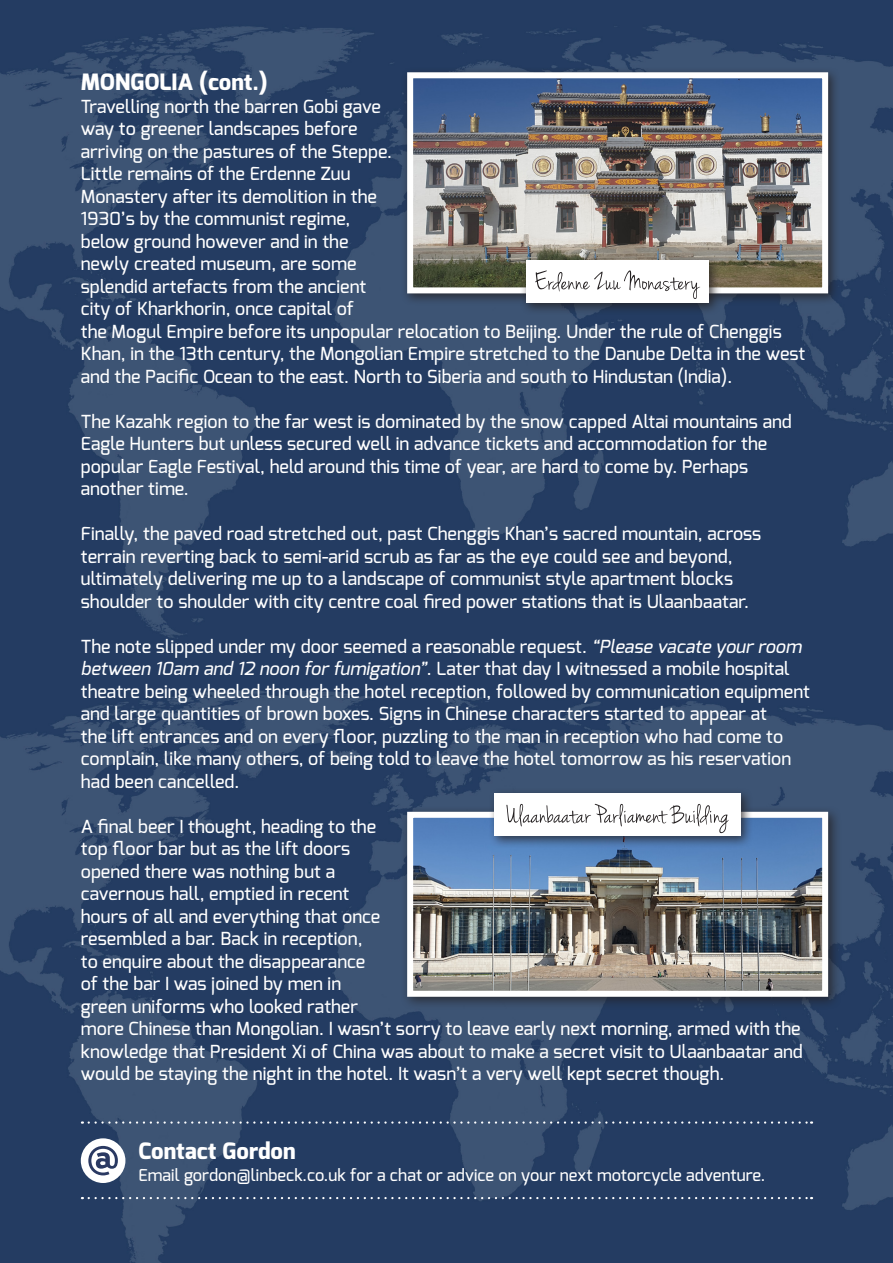
<style>
.page{position:relative;width:893px;height:1263px;background:#fff}
.page>*{position:absolute;margin:0;border:0;box-sizing:border-box;transform-origin:0 0}
.t1{font:800 22.5px "Exo";letter-spacing:.005em;color:#fff}
.t2{font:500 18px/22.5px "Exo";letter-spacing:.005em;color:#fff}
.t3{font:500 16.5px "Exo";letter-spacing:.005em;color:#fff}
.s1{font-style:italic}
</style>
<div class="page">
<img style="left:0;top:0;width:893px;height:1263px">
<svg style="left:89px;top:1121px;width:723px;height:3px;background:#536784"></svg>
<svg style="left:89px;top:1197px;width:723px;height:2px"></svg>
<div style="left:81px;top:1138px;width:44px;height:45px;background:#fff;border-radius:50%"></div>
<svg style="left:88px;top:1146px;width:30px;height:29px"></svg>
<div style="left:401px;top:66px;width:439px;height:240px;background:#231f20;opacity:.75"></div>
<img style="left:414px;top:79px;width:407px;height:207px">
<div style="left:407px;top:72px;width:421px;height:221px;border:6px solid #fff"></div>
<div style="left:520px;top:254px;width:201px;height:61px;background:#231f20;opacity:.75"></div>
<div style="left:526px;top:260px;width:183px;height:43px;background:#fff"></div>
<svg style="left:535px;top:270px;width:165px;height:29px"></svg>
<div style="left:400px;top:805px;width:441px;height:205px;background:#231f20;opacity:.75"></div>
<img style="left:414px;top:819px;width:407px;height:171px">
<div style="left:407px;top:812px;width:421px;height:185px;border:6px solid #fff"></div>
<div style="left:488px;top:787px;width:265px;height:61px;background:#231f20;opacity:.75"></div>
<div style="left:494px;top:794px;width:247px;height:42px;background:#fff"></div>
<svg style="left:506px;top:804px;width:223px;height:29px"></svg>
<p class="t1" style="left:81px;top:68px;width:188px">MONGOLIA (cont.)</p>
<p class="t2" style="left:81px;top:95px;width:302px">Travelling north the barren Gobi gave</p>
<p class="t2" style="left:81px;top:117px;width:278px">way to greener landscapes before</p>
<p class="t2" style="left:81px;top:140px;width:313px">arriving on the pastures of the Steppe.</p>
<p class="t2" style="left:81px;top:162px;width:271px">Little remains of the Erdenne Zuu</p>
<p class="t2" style="left:81px;top:185px;width:298px">Monastery after its demolition in the</p>
<p class="t2" style="left:81px;top:207px;width:271px">1930’s by the communist regime,</p>
<p class="t2" style="left:81px;top:230px;width:269px">below ground however and in the</p>
<p class="t2" style="left:81px;top:252px;width:277px">newly created museum, are some</p>
<p class="t2" style="left:81px;top:275px;width:287px">splendid artefacts from the ancient</p>
<p class="t2" style="left:81px;top:297px;width:275px">city of Kharkhorin, once capital of</p>
<p class="t2" style="left:81px;top:320px;width:726px">the Mogul Empire before its unpopular relocation to Beijing. Under the rule of Chenggis<br>Khan, in the 13th century, the Mongolian Empire stretched to the Danube Delta in the west and the Pacific Ocean to the east. North to Siberia and south to Hindustan (India).</p>
<p class="t2" style="left:81px;top:410px;width:712px">The Kazahk region to the far west is dominated by the snow capped Altai mountains and<br>Eagle Hunters but unless secured well in advance tickets and accommodation for the</p>
<p class="t2" style="left:81px;top:455px;width:669px">popular Eagle Festival, held around this time of year, are hard to come by. Perhaps</p>
<p class="t2" style="left:81px;top:477px;width:110px">another time.</p>
<p class="t2" style="left:81px;top:522px;width:682px">Finally, the paved road stretched out, past Chenggis Khan’s sacred mountain, across</p>
<p class="t2" style="left:81px;top:545px;width:653px">terrain reverting back to semi-arid scrub as far as the eye could see and beyond,</p>
<p class="t2" style="left:81px;top:567px;width:654px">ultimately delivering me up to a landscape of communist style apartment blocks</p>
<p class="t2" style="left:81px;top:590px;width:670px">shoulder to shoulder with city centre coal fired power stations that is Ulaanbaatar.</p>
<p class="t2" style="left:81px;top:635px;width:731px">The note slipped under my door seemed a reasonable request. <span class="s1">“Please vacate your room between 10am and 12 noon for fumigation”</span>. Later that day I witnessed a mobile hospital theatre being wheeled through the hotel reception, followed by communication equipment and large quantities of brown boxes. Signs in Chinese characters started to appear at</p>
<p class="t2" style="left:81px;top:725px;width:712px">the lift entrances and on every floor, puzzling to the man in reception who had come to complain, like many others, of being told to leave the hotel tomorrow as his reservation had been cancelled.</p>
<p class="t2" style="left:81px;top:815px;width:297px">A final beer I thought, heading to the</p>
<p class="t2" style="left:81px;top:837px;width:271px">top floor bar but as the lift doors</p>
<p class="t2" style="left:81px;top:860px;width:256px">opened there was nothing but a</p>
<p class="t2" style="left:81px;top:882px;width:270px">cavernous hall, emptied in recent</p>
<p class="t2" style="left:81px;top:905px;width:301px">hours of all and everything that once</p>
<p class="t2" style="left:81px;top:927px;width:283px">resembled a bar. Back in reception,</p>
<p class="t2" style="left:81px;top:950px;width:286px">to enquire about the disappearance</p>
<p class="t2" style="left:81px;top:972px;width:262px">of the bar I was joined by men in</p>
<p class="t2" style="left:81px;top:995px;width:279px">green uniforms who looked rather</p>
<p class="t2" style="left:81px;top:1017px;width:723px;text-align:justify">more Chinese than Mongolian. I wasn’t sorry to leave early next morning, armed with the knowledge that President Xi of China was about to make a secret visit to Ulaanbaatar and would be staying the night in the hotel. It wasn’t a very well kept secret though.</p>
<p class="t1" style="left:138px;top:1136px;width:159px">Contact Gordon</p>
<p class="t3" style="left:138px;top:1164px;width:628px">Email gordon@linbeck.co.uk for a chat or advice on your next motorcycle adventure.</p>
</div>
